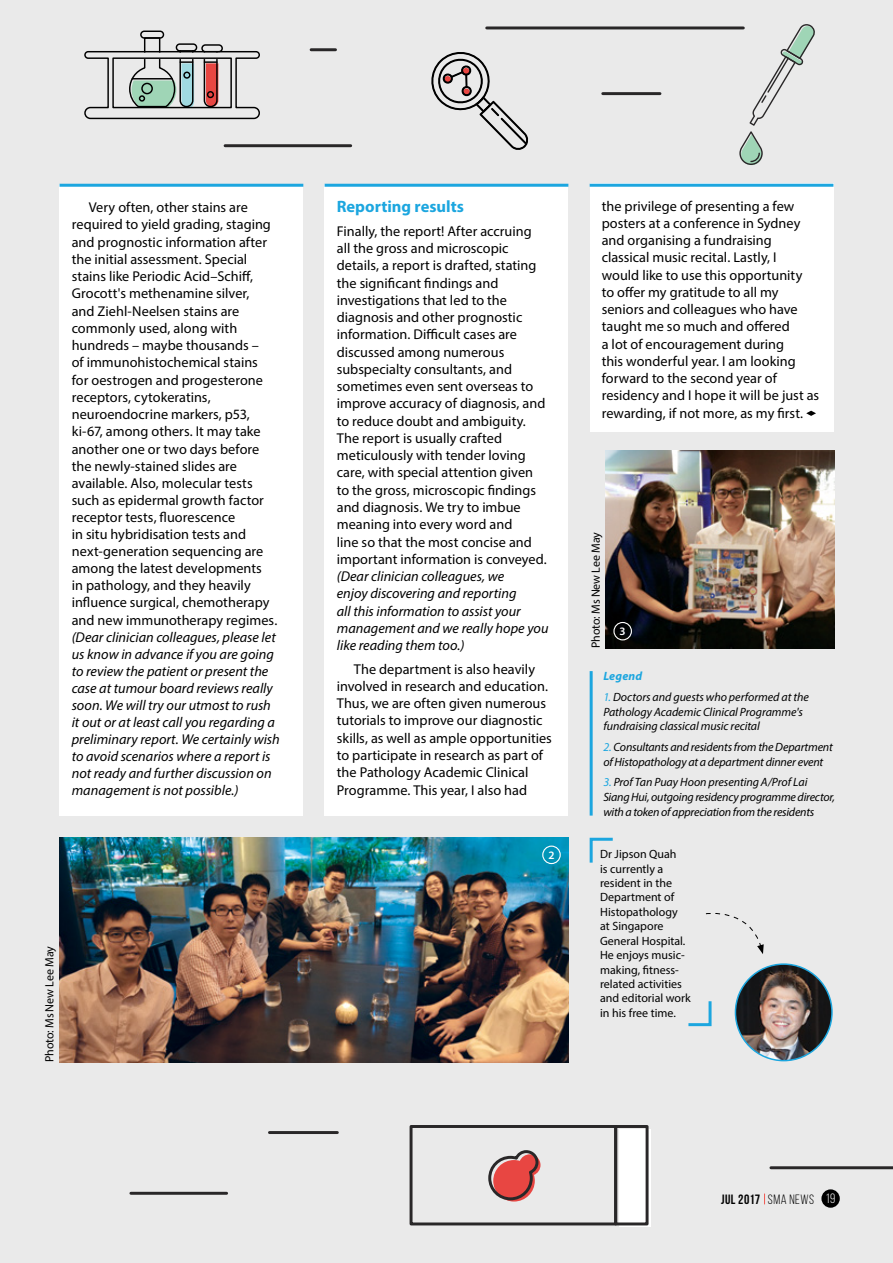
<style>
.page{position:relative;width:893px;height:1263px;background:#eaeaea}
.page>*{position:absolute;margin:0;border:0;box-sizing:border-box;transform-origin:0 0}
.t1{font:700 16.5px "Myriad Pro";color:#1ca6df}
.t2{font:14.25px/17.2px "Myriad Pro";color:#000}
.t3{font:italic 14.25px/17.1px "Myriad Pro";color:#000}
.t4{font:13.5px "Bebas Neue";letter-spacing:.035em;color:#000}
.t5{font:italic 12px/14.5px "Myriad Pro";letter-spacing:-.01em;color:#000}
.t6{font:12px/14.4px "Myriad Pro";color:#000}
.t7{font:italic 700 12px "Myriad Pro";letter-spacing:.015em;color:#1ca6df}
.t8{font:600 11.4px "Myriad Pro";color:#fff}
.s1{color:#1ca6df}
.s2{font-style:inherit}
.s3{color:#fff}
</style>
<div class="page">
<svg style="left:431px;top:52px;width:97px;height:98px"></svg>
<svg style="left:739px;top:24px;width:76px;height:141px"></svg>
<div style="left:140px;top:31px;width:24px;height:8px;border:1px solid #000;border-radius:3px"></div>
<svg style="left:84px;top:37px;width:176px;height:83px"></svg>
<hr style="left:311px;top:48px;width:24px;height:3px;background:#292728">
<hr style="left:225px;top:144px;width:126px;height:3px;background:#292728">
<hr style="left:487px;top:26px;width:256px;height:3px;background:#292728">
<hr style="left:771px;top:1166px;width:122px;height:3px;background:#292728">
<hr style="left:269px;top:1131px;width:68px;height:3px;background:#292728">
<hr style="left:603px;top:92px;width:57px;height:3px;background:#292728">
<hr style="left:131px;top:1192px;width:96px;height:3px;background:#292728">
<div style="left:619px;top:1129px;width:31px;height:98px;background:#fff"></div>
<div style="left:410px;top:1125px;width:207px;height:100px;border:3px solid #292728"></div>
<div style="left:614px;top:1125px;width:35px;height:100px;border:3px solid #292728"></div>
<svg style="left:488px;top:1150px;width:52px;height:52px"></svg>
<svg style="left:589px;top:837px;width:24px;height:26px"></svg>
<svg style="left:688px;top:1001px;width:24px;height:26px"></svg>
<svg style="left:705px;top:913px;width:59px;height:41px"></svg>
<img style="left:735px;top:964px;width:97px;height:97px;border-radius:48px">
<div style="left:735px;top:963px;width:98px;height:98px;border:2px solid #1ca6df;border-radius:50%"></div>
<div style="left:60px;top:184px;width:243px;height:631px;background:#fff"></div>
<hr style="left:60px;top:184px;width:243px;height:3px;background:#1ca6df">
<div style="left:325px;top:184px;width:243px;height:631px;background:#fff"></div>
<hr style="left:325px;top:184px;width:243px;height:3px;background:#1ca6df">
<div style="left:590px;top:184px;width:243px;height:248px;background:#fff"></div>
<hr style="left:590px;top:184px;width:243px;height:3px;background:#1ca6df">
<hr style="left:590px;top:671px;width:3px;height:144px;background:#1ca6df">
<img style="left:606px;top:450px;width:228px;height:198px">
<img style="left:60px;top:838px;width:508px;height:224px">
<svg style="left:806px;top:411px;width:10px;height:5px"></svg>
<div style="left:542px;top:845px;width:19px;height:19px;border:1px solid #fff;border-radius:50%"></div>
<div style="left:613px;top:622px;width:19px;height:18px;border:1px solid #fff;border-radius:50%"></div>
<div style="left:821px;top:1189px;width:19px;height:19px;background:#000;border-radius:50%"></div>
<p class="t2" style="left:72px;top:198px;width:207px;text-indent:17px">Very often, other stains are required to yield grading, staging and prognostic information after the initial assessment. Special stains like Periodic Acid–Schiff,<br>Grocott's methenamine silver,<br>and Ziehl-Neelsen stains are commonly used, along with hundreds – maybe thousands –<br>of immunohistochemical stains for oestrogen and progesterone receptors, cytokeratins, neuroendocrine markers, p53, ki-67, among others. It may take another one or two days before the newly-stained slides are available. Also, molecular tests such as epidermal growth factor receptor tests, fluorescence<br>in situ hybridisation tests and next-generation sequencing are among the latest developments<br>in pathology, and they heavily influence surgical, chemotherapy and new immunotherapy regimes.</p>
<p class="t3" style="left:72px;top:628px;width:210px">(Dear clinician colleagues, please let us know in advance if you are going to review the patient or present the case at tumour board reviews really soon. We will try our utmost to rush it out or at least call you regarding a preliminary report. We certainly wish to avoid scenarios where a report is not ready and further discussion on management is not possible.)</p>
<p class="t6" style="left:42px;top:1062px;width:117px;rotate:-90deg">Photo: Ms New Lee May</p>
<p class="t1" style="left:337px;top:196px;width:129px">Reporting results</p>
<p class="t2" style="left:337px;top:222px;width:212px">Finally, the report! After accruing all the gross and microscopic details, a report is drafted, stating the significant findings and investigations that led to the diagnosis and other prognostic information. Difficult cases are discussed among numerous subspecialty consultants, and sometimes even sent overseas to improve accuracy of diagnosis, and to reduce doubt and ambiguity.<br>The report is usually crafted meticulously with tender loving care, with special attention given to the gross, microscopic findings and diagnosis. We try to imbue meaning into every word and<br>line so that the most concise and important information is conveyed.</p>
<p class="t3" style="left:337px;top:567px;width:213px">(Dear clinician colleagues, we<br>enjoy discovering and reporting<br>all this information to assist your management and we really hope you like reading them too.)</p>
<p class="t2" style="left:337px;top:660px;width:217px;text-indent:17px">The department is also heavily involved in research and education.<br>Thus, we are often given numerous tutorials to improve our diagnostic skills, as well as ample opportunities to participate in research as part of the Pathology Academic Clinical Programme. This year, I also had</p>
<p class="t8" style="left:548px;top:848px;width:8px">2</p>
<p class="t2" style="left:602px;top:197px;width:219px">the privilege of presenting a few posters at a conference in Sydney and organising a fundraising classical music recital. Lastly, I<br>would like to use this opportunity<br>to offer my gratitude to all my seniors and colleagues who have taught me so much and offered<br>a lot of encouragement during<br>this wonderful year. I am looking forward to the second year of residency and I hope it will be just as rewarding, if not more, as my first.</p>
<p class="t6" style="left:588px;top:648px;width:117px;rotate:-90deg">Photo: Ms New Lee May</p>
<p class="t8" style="left:620px;top:624px;width:8px">3</p>
<p class="t7" style="left:603px;top:668px;width:40px">Legend</p>
<p class="t5" style="left:603px;top:689px;width:207px"><span class="s1">1.</span> Doctors and guests who performed at the<br>Pathology Academic Clinical Programme's fundraising classical music recital</p>
<p class="t5" style="left:603px;top:739px;width:231px"><span class="s1">2.</span> Consultants and residents from the Department of Histopathology at a department dinner event</p>
<p class="t5" style="left:603px;top:775px;width:233px"><span class="s1">3.</span> Prof Tan Puay Hoon presenting A/Prof Lai<br>Siang Hui, outgoing residency programme director, with a token of appreciation from the residents</p>
<p class="t6" style="left:600px;top:847px;width:92px">Dr Jipson Quah<br>is currently a resident in the<br>Department of<br>Histopathology<br>at Singapore<br>General Hospital.<br>He enjoys music&shy;making, fitness&shy;related activities and editorial work in his free time.</p>
<p class="t4" style="left:721px;top:1191px;width:116px">jul 2017 <span class="s2">SMA NEWS</span> <span class="s3">19</span></p>
</div>
